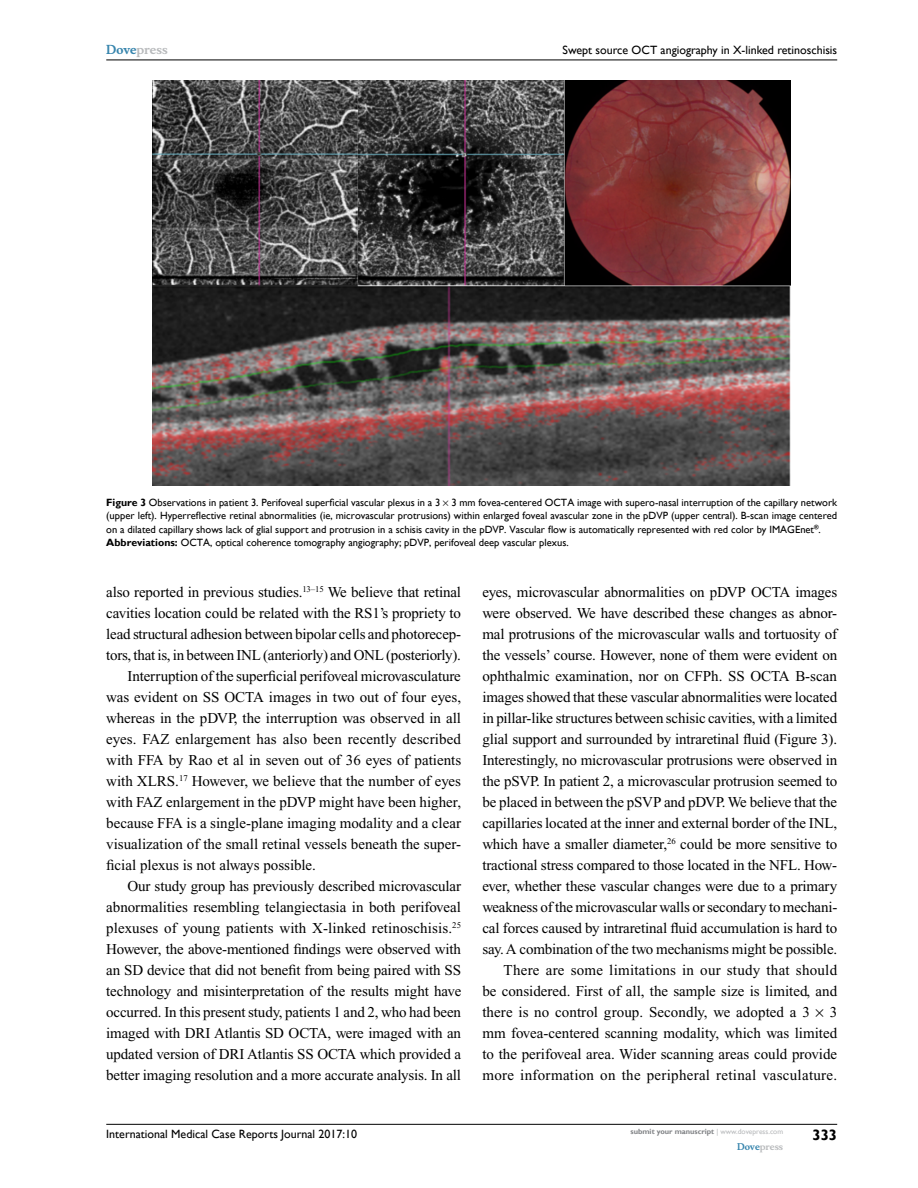
<style>
.page{position:relative;width:918px;height:1188px;background:#fff}
.page>*{position:absolute;margin:0;border:0;box-sizing:border-box;transform-origin:0 0}
.t1{font:15px/21px "Times New Roman";letter-spacing:-.01em;color:#000;text-align:justify}
.t2{font:15px "Times New Roman";letter-spacing:.01em;color:#000}
.t3{font:15px "Times New Roman";letter-spacing:.015em;color:#000}
.t4{font:700 15px "Gill Sans";color:#000}
.t5{font:12px "Gill Sans";color:#000}
.t6{font:700 12px "Musee";color:#b8babc}
.t7{font:10.5px/13.5px "Gill Sans";color:#000}
.t8{font:700 9px "Musee";color:#b8babc}
.t9{font:700 7.5px "Gill Sans";color:#808285}
.s1{color:#3785ad}
.s2{font-weight:700}
.s3{font-weight:400;color:#b8babc}
</style>
<div class="page">
<hr style="left:106px;top:1124px;width:731px;height:1px;background:#000">
<hr style="left:106px;top:60px;width:731px;height:1px;background:#000">
<img style="left:153px;top:81px;width:638px;height:405px">
<p class="t6" style="left:106px;top:43px;width:63px"><span class="s1">Dove</span>press</p>
<p class="t5" style="left:563px;top:43px;width:276px">Swept source OCT angiography in X-linked retinoschisis</p>
<p class="t7" style="left:106px;top:496px;width:732px"><span class="s2">Figure 3</span> Observations in patient 3. Perifoveal superficial vascular plexus in a 3 3 mm fovea-centered OCTA image with supero-nasal interruption of the capillary network (upper left). Hyperreflective retinal abnormalities (ie, microvascular protrusions) within enlarged foveal avascular zone in the pDVP (upper central). B-scan image centered on a dilated capillary shows lack of glial support and protrusion in a schisis cavity in the pDVP. Vascular flow is automatically represented with red color by IMAGEnet<sup>®</sup>.<br><span class="s2">Abbreviations:</span> OCTA, optical coherence tomography angiography; pDVP, perifoveal deep vascular plexus.</p>
<p class="t1" style="left:106px;top:581px;width:356px">also reported in previous studies.<sup>13–15</sup> We believe that retinal</p>
<p class="t1" style="left:106px;top:602px;width:356px">cavities location could be related with the RS1’s propriety to</p>
<p class="t1" style="left:106px;top:623px;width:356px">lead structural adhesion between bipolar cells and photorecep-</p>
<p class="t1" style="left:106px;top:644px;width:356px">tors, that is, in between INL (anteriorly) and ONL (posteriorly).</p>
<p class="t1" style="left:128px;top:665px;width:335px">Interruption of the superficial perifoveal microvasculature</p>
<p class="t1" style="left:106px;top:686px;width:356px">was evident on SS OCTA images in two out of four eyes,</p>
<p class="t1" style="left:106px;top:707px;width:356px">whereas in the pDVP, the interruption was observed in all</p>
<p class="t2" style="left:106px;top:731px;width:356px">eyes. FAZ enlargement has also been recently described</p>
<p class="t1" style="left:106px;top:749px;width:356px">with FFA by Rao et al in seven out of 36 eyes of patients</p>
<p class="t1" style="left:106px;top:770px;width:356px">with XLRS.<sup>17</sup> However, we believe that the number of eyes</p>
<p class="t1" style="left:106px;top:791px;width:356px">with FAZ enlargement in the pDVP might have been higher,</p>
<p class="t1" style="left:106px;top:812px;width:356px">because FFA is a single-plane imaging modality and a clear</p>
<p class="t1" style="left:106px;top:833px;width:356px">visualization of the small retinal vessels beneath the super-</p>
<p class="t1" style="left:106px;top:854px;width:211px">ficial plexus is not always possible.</p>
<p class="t1" style="left:128px;top:875px;width:335px">Our study group has previously described microvascular</p>
<p class="t1" style="left:106px;top:896px;width:356px">abnormalities resembling telangiectasia in both perifoveal</p>
<p class="t1" style="left:106px;top:917px;width:356px">plexuses of young patients with X-linked retinoschisis.<sup>25</sup></p>
<p class="t1" style="left:106px;top:938px;width:356px">However, the above-mentioned findings were observed with</p>
<p class="t1" style="left:106px;top:959px;width:356px">an SD device that did not benefit from being paired with SS</p>
<p class="t1" style="left:106px;top:980px;width:357px">technology and misinterpretation of the results might have</p>
<p class="t1" style="left:106px;top:1001px;width:356px">occurred. In this present study, patients 1 and 2, who had been</p>
<p class="t1" style="left:106px;top:1022px;width:356px">imaged with DRI Atlantis SD OCTA, were imaged with an</p>
<p class="t1" style="left:106px;top:1043px;width:356px">updated version of DRI Atlantis SS OCTA which provided a</p>
<p class="t1" style="left:106px;top:1064px;width:356px">better imaging resolution and a more accurate analysis. In all</p>
<p class="t1" style="left:482px;top:581px;width:356px">eyes, microvascular abnormalities on pDVP OCTA images</p>
<p class="t1" style="left:482px;top:602px;width:356px">were observed. We have described these changes as abnor-</p>
<p class="t1" style="left:482px;top:623px;width:356px">mal protrusions of the microvascular walls and tortuosity of</p>
<p class="t1" style="left:482px;top:644px;width:356px">the vessels’ course. However, none of them were evident on</p>
<p class="t1" style="left:482px;top:665px;width:356px">ophthalmic examination, nor on CFPh. SS OCTA B-scan</p>
<p class="t1" style="left:482px;top:686px;width:356px">images showed that these vascular abnormalities were located</p>
<p class="t1" style="left:482px;top:707px;width:356px">in pillar-like structures between schisic cavities, with a limited</p>
<p class="t1" style="left:482px;top:728px;width:356px">glial support and surrounded by intraretinal fluid (Figure 3).</p>
<p class="t1" style="left:482px;top:749px;width:356px">Interestingly, no microvascular protrusions were observed in</p>
<p class="t1" style="left:482px;top:770px;width:356px">the pSVP. In patient 2, a microvascular protrusion seemed to</p>
<p class="t1" style="left:482px;top:791px;width:356px">be placed in between the pSVP and pDVP. We believe that the</p>
<p class="t1" style="left:482px;top:812px;width:356px">capillaries located at the inner and external border of the INL,</p>
<p class="t1" style="left:482px;top:833px;width:356px">which have a smaller diameter,<sup>26</sup> could be more sensitive to</p>
<p class="t1" style="left:482px;top:854px;width:356px">tractional stress compared to those located in the NFL. How-</p>
<p class="t1" style="left:482px;top:875px;width:356px">ever, whether these vascular changes were due to a primary</p>
<p class="t1" style="left:482px;top:896px;width:356px">weakness of the microvascular walls or secondary to mechani-</p>
<p class="t1" style="left:482px;top:917px;width:356px">cal forces caused by intraretinal fluid accumulation is hard to</p>
<p class="t1" style="left:482px;top:938px;width:356px">say. A combination of the two mechanisms might be possible.</p>
<p class="t3" style="left:504px;top:962px;width:335px">There are some limitations in our study that should</p>
<p class="t1" style="left:482px;top:980px;width:356px">be considered. First of all, the sample size is limited, and</p>
<p class="t1" style="left:482px;top:1001px;width:329px">there is no control group. Secondly, we adopted a 3</p>
<p class="t1" style="left:482px;top:1001px;width:356px;text-indent:347px">3 mm fovea-centered scanning modality, which was limited to the perifoveal area. Wider scanning areas could provide more information on the peripheral retinal vasculature.</p>
<p class="t5" style="left:106px;top:1127px;width:252px">International Medical Case Reports Journal 2017:10</p>
<p class="t9" style="left:631px;top:1127px;width:154px">submit your manuscript <span class="s3">| www.dovepress.com</span></p>
<p class="t8" style="left:737px;top:1141px;width:48px"><span class="s1">Dove</span>press</p>
<p class="t4" style="left:812px;top:1126px;width:26px">333</p>
</div>
